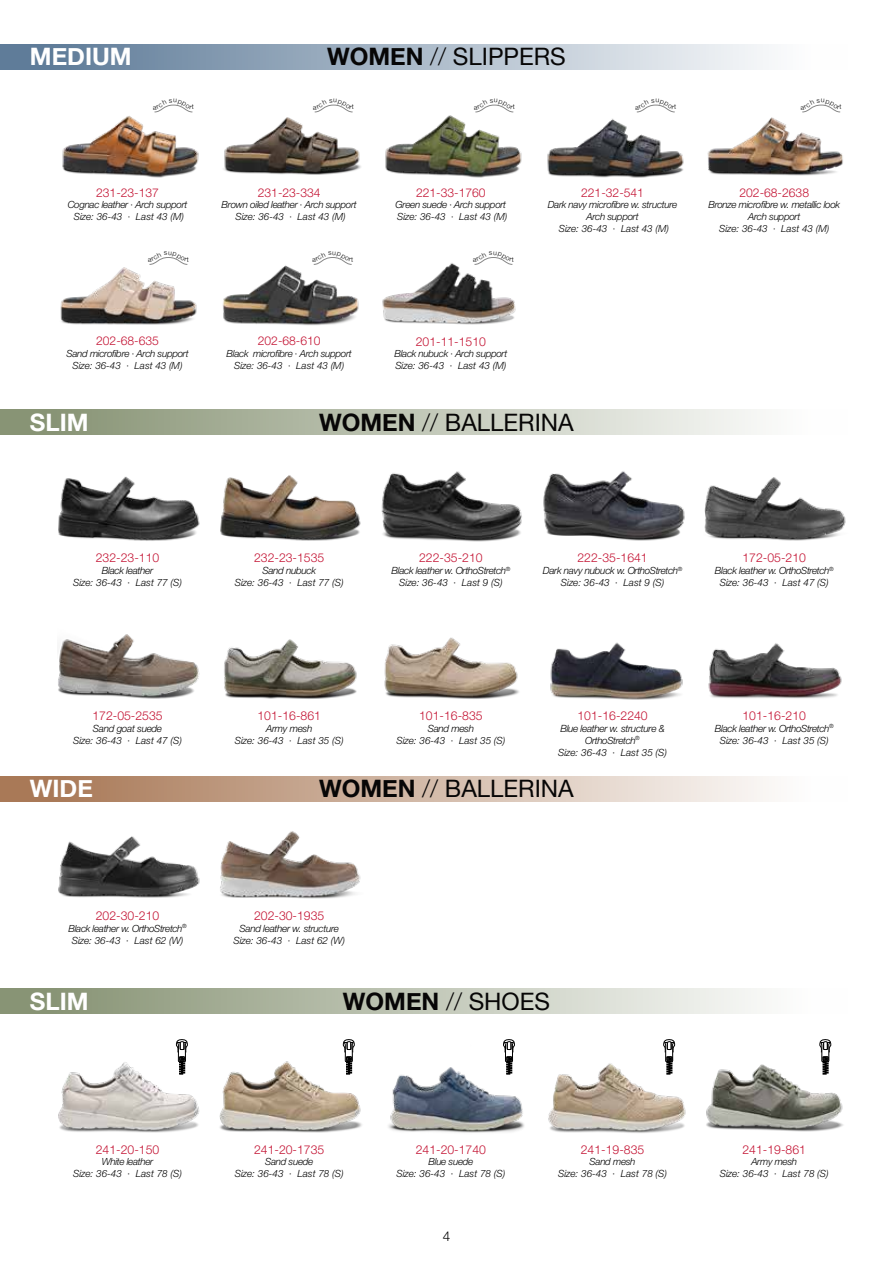
<style>
.page{position:relative;width:893px;height:1263px;background:#fff}
.page>*{position:absolute;margin:0;border:0;box-sizing:border-box;transform-origin:0 0}
.t1{font:24px "Helvetica Neue";color:#070606}
.t2{font:700 24px "Helvetica Neue";color:#fff}
.t3{font:700 24px "Helvetica Neue";color:#070606}
.t4{font:300 13.5px "Helvetica Neue LT Std";color:#000}
.t5{font:300 12.3px "Helvetica Neue LT Std";color:#c31232}
.t6{font:300 12.15px "Helvetica Neue LT Std";color:#c31232}
.t7{font:italic 300 9.9px/12px "Helvetica Neue LT Std";letter-spacing:-.03em;color:#000;text-align:center}
.t8{font:italic 300 9.9px/12px "Helvetica Neue LT Std";color:#000;text-align:center}
.t9{font:300 6.9px "Helvetica Neue";color:#000}
.s1{font-weight:700}
.s2{font-weight:300}
.s3{font-size:9.75px}
.s4{font-weight:400}
</style>
<div class="page">
<img style="left:57px;top:69px;width:149px;height:109px">
<img style="left:219px;top:69px;width:149px;height:106px">
<img style="left:380px;top:69px;width:149px;height:109px">
<img style="left:547px;top:112px;width:137px;height:66px">
<img style="left:704px;top:69px;width:139px;height:107px">
<img style="left:60px;top:267px;width:137px;height:58px">
<img style="left:222px;top:265px;width:137px;height:61px">
<img style="left:382px;top:263px;width:134px;height:62px">
<img style="left:58px;top:476px;width:142px;height:65px">
<img style="left:220px;top:475px;width:141px;height:66px">
<img style="left:381px;top:471px;width:141px;height:71px">
<img style="left:543px;top:471px;width:142px;height:70px">
<img style="left:704px;top:477px;width:142px;height:64px">
<img style="left:58px;top:634px;width:142px;height:65px">
<img style="left:224px;top:639px;width:133px;height:60px">
<img style="left:384px;top:637px;width:135px;height:62px">
<img style="left:550px;top:642px;width:133px;height:58px">
<img style="left:708px;top:643px;width:134px;height:56px">
<img style="left:58px;top:836px;width:142px;height:62px">
<img style="left:220px;top:831px;width:141px;height:68px">
<img style="left:58px;top:1044px;width:141px;height:89px">
<img style="left:219px;top:1042px;width:143px;height:91px">
<img style="left:388px;top:1067px;width:136px;height:66px">
<img style="left:548px;top:1043px;width:138px;height:90px">
<img style="left:706px;top:1041px;width:137px;height:91px">
<div style="left:0;top:44px;width:847px;height:25px;background:linear-gradient(to right,#567593,#fff)"></div>
<div style="left:0;top:776px;width:847px;height:25px;background:linear-gradient(to right,#a4714e,#fff)"></div>
<div style="left:0;top:410px;width:847px;height:25px;background:linear-gradient(to right,#818e6d,#fff)"></div>
<div style="left:0;top:988px;width:847px;height:26px;background:linear-gradient(to right,#818e6d,#fff)"></div>
<svg style="left:343px;top:1039px;width:11px;height:35px"></svg>
<svg style="left:176px;top:1039px;width:12px;height:35px"></svg>
<svg style="left:503px;top:1039px;width:12px;height:35px"></svg>
<svg style="left:663px;top:1039px;width:12px;height:35px"></svg>
<svg style="left:820px;top:1039px;width:11px;height:35px"></svg>
<svg style="left:149px;top:257px;width:39px;height:8px"></svg>
<svg style="left:313px;top:257px;width:39px;height:8px"></svg>
<svg style="left:473px;top:257px;width:40px;height:8px"></svg>
<svg style="left:153px;top:99px;width:40px;height:13px"></svg>
<svg style="left:313px;top:99px;width:40px;height:13px"></svg>
<svg style="left:474px;top:99px;width:40px;height:13px"></svg>
<svg style="left:636px;top:104px;width:39px;height:8px"></svg>
<svg style="left:801px;top:99px;width:39px;height:13px"></svg>
<h1 class="t2" style="left:30px;top:38px;width:103px">MEDIUM</h1>
<h1 class="t1" style="left:327px;top:40px;width:240px"><span class="s1">WOMEN</span> <span class="s2">//</span> SLIPPERS</h1>
<p class="t9" style="left:192px;top:101px;width:4px">t</p>
<p class="t9" style="left:352px;top:101px;width:4px">t</p>
<p class="t9" style="left:513px;top:101px;width:4px">t</p>
<p class="t9" style="left:674px;top:101px;width:4px">t</p>
<p class="t9" style="left:840px;top:101px;width:4px">t</p>
<p class="t6" style="left:96px;top:185px;width:64px">231-23-137</p>
<p class="t7" style="left:68px;top:199px;width:121px">Cognac leather · Arch support<br>Size: 36-43 · Last 43 (M)</p>
<p class="t6" style="left:258px;top:185px;width:64px">231-23-334</p>
<p class="t7" style="left:222px;top:199px;width:137px">Brown oiled leather · Arch support<br>Size: 36-43 · Last 43 (M)</p>
<p class="t6" style="left:416px;top:185px;width:71px">221-33-1760</p>
<p class="t7" style="left:396px;top:199px;width:113px;text-align:left">Green suede · Arch support<br>Size: 36-43 · Last 43 (M)</p>
<p class="t9" style="left:187px;top:254px;width:4px">t</p>
<p class="t9" style="left:351px;top:254px;width:4px">t</p>
<p class="t9" style="left:512px;top:254px;width:4px">t</p>
<p class="t6" style="left:96px;top:334px;width:64px">202-68-635</p>
<p class="t7" style="left:66px;top:348px;width:124px">Sand microfibre · Arch support<br>Size: 36-43 · Last 43 (M)</p>
<p class="t6" style="left:258px;top:334px;width:64px">202-68-610</p>
<p class="t7" style="left:227px;top:348px;width:127px">Black microfibre · Arch support<br>Size: 36-43 · Last 43 (M)</p>
<p class="t5" style="left:416px;top:334px;width:72px">201-11-1510</p>
<p class="t7" style="left:394px;top:348px;width:114px;text-align:left">Black nubuck · Arch support<br>Size: 36-43 · Last 43 (M)</p>
<p class="t6" style="left:581px;top:185px;width:64px">221-32-541</p>
<p class="t7" style="left:548px;top:199px;width:131px">Dark navy microfibre w. structure<br>Arch support<br>Size: 36-43 · Last 43 (M)</p>
<h1 class="t2" style="left:30px;top:404px;width:60px">SLIM</h1>
<h1 class="t1" style="left:319px;top:405px;width:256px"><span class="s1">WOMEN</span> <span class="s2">//</span> BALLERINA</h1>
<p class="t6" style="left:739px;top:185px;width:71px">202-68-2638</p>
<p class="t7" style="left:708px;top:199px;width:133px">Bronze microfibre w. metallic look<br>Arch support<br>Size: 36-43 · Last 43 (M)</p>
<p class="t5" style="left:96px;top:550px;width:65px">232-23-110</p>
<p class="t7" style="left:73px;top:565px;width:110px">Black leather<br>Size: 36-43 · Last 77 (S)</p>
<p class="t5" style="left:254px;top:550px;width:72px">232-23-1535</p>
<p class="t8" style="left:235px;top:565px;width:110px">Sand nubuck<br>Size: 36-43 · Last 77 (S)</p>
<p class="t5" style="left:419px;top:550px;width:65px">222-35-210</p>
<p class="t7" style="left:391px;top:565px;width:120px">Black leather <span class="s3">w.</span> OrthoStretch<sup>®<br></sup>Size: 36-43 · Last 9 (S)</p>
<p class="t5" style="left:577px;top:550px;width:72px">222-35-1641</p>
<p class="t7" style="left:543px;top:565px;width:141px">Dark navy nubuck <span class="s3">w.</span> OrthoStretch<sup>®<br></sup>Size: 36-43 · Last 9 (S)</p>
<p class="t5" style="left:742px;top:550px;width:65px">172-05-210</p>
<p class="t7" style="left:715px;top:565px;width:120px">Black leather <span class="s3">w.</span> OrthoStretch<sup>®<br></sup>Size: 36-43 · Last 47 (S)</p>
<p class="t5" style="left:92px;top:708px;width:72px">172-05-2535</p>
<p class="t7" style="left:73px;top:722px;width:110px">Sand goat suede<br>Size: 36-43 · Last 47 (S)</p>
<p class="t5" style="left:257px;top:708px;width:65px">101-16-861</p>
<p class="t8" style="left:235px;top:722px;width:110px">Army mesh<br>Size: 36-43 · Last 35 (S)</p>
<p class="t5" style="left:419px;top:708px;width:65px">101-16-835</p>
<p class="t8" style="left:396px;top:722px;width:110px">Sand mesh<br>Size: 36-43 · Last 35 (S)</p>
<p class="t5" style="left:577px;top:708px;width:72px">101-16-2240</p>
<p class="t7" style="left:558px;top:722px;width:110px">Blue leather w. structure &amp;<br>OrthoStretch<sup>®<br></sup>Size: 36-43 · Last 35 (S)</p>
<h1 class="t2" style="left:30px;top:770px;width:65px">WIDE</h1>
<h1 class="t1" style="left:319px;top:771px;width:256px"><span class="s1">WOMEN</span> <span class="s2">//</span> BALLERINA</h1>
<p class="t5" style="left:96px;top:908px;width:65px">202-30-210</p>
<p class="t7" style="left:68px;top:922px;width:120px">Black leather <span class="s3">w.</span> OrthoStretch<sup>®<br></sup>Size: 36-43 · Last 62 (W)</p>
<p class="t5" style="left:254px;top:908px;width:72px">202-30-1935</p>
<p class="t7" style="left:233px;top:922px;width:113px">Sand leather w. structure<br>Size: 36-43 · Last 62 (W)</p>
<h1 class="t2" style="left:30px;top:982px;width:60px">SLIM</h1>
<h1 class="t3" style="left:343px;top:982px;width:209px">WOMEN <span class="s2">//</span> <span class="s4">SHOES</span></h1>
<p class="t5" style="left:742px;top:708px;width:65px">101-16-210</p>
<p class="t7" style="left:715px;top:722px;width:120px">Black leather <span class="s3">w.</span> OrthoStretch<sup>®<br></sup>Size: 36-43 · Last 35 (S)</p>
<p class="t5" style="left:96px;top:1141px;width:65px">241-20-150</p>
<p class="t7" style="left:73px;top:1156px;width:110px">White leather<br>Size: 36-43 · Last 78 (S)</p>
<p class="t5" style="left:254px;top:1141px;width:72px">241-20-1735</p>
<p class="t8" style="left:235px;top:1156px;width:110px">Sand suede<br>Size: 36-43 · Last 78 (S)</p>
<p class="t5" style="left:416px;top:1141px;width:72px">241-20-1740</p>
<p class="t8" style="left:396px;top:1156px;width:110px">Blue suede<br>Size: 36-43 · Last 78 (S)</p>
<h2 class="t4" style="left:443px;top:1228px;width:9px">4</h2>
<p class="t5" style="left:581px;top:1141px;width:65px">241-19-835</p>
<p class="t8" style="left:558px;top:1156px;width:110px">Sand mesh<br>Size: 36-43 · Last 78 (S)</p>
<p class="t5" style="left:742px;top:1141px;width:65px">241-19-861</p>
<p class="t8" style="left:720px;top:1156px;width:110px">Army mesh<br>Size: 36-43 · Last 78 (S)</p>
</div>
